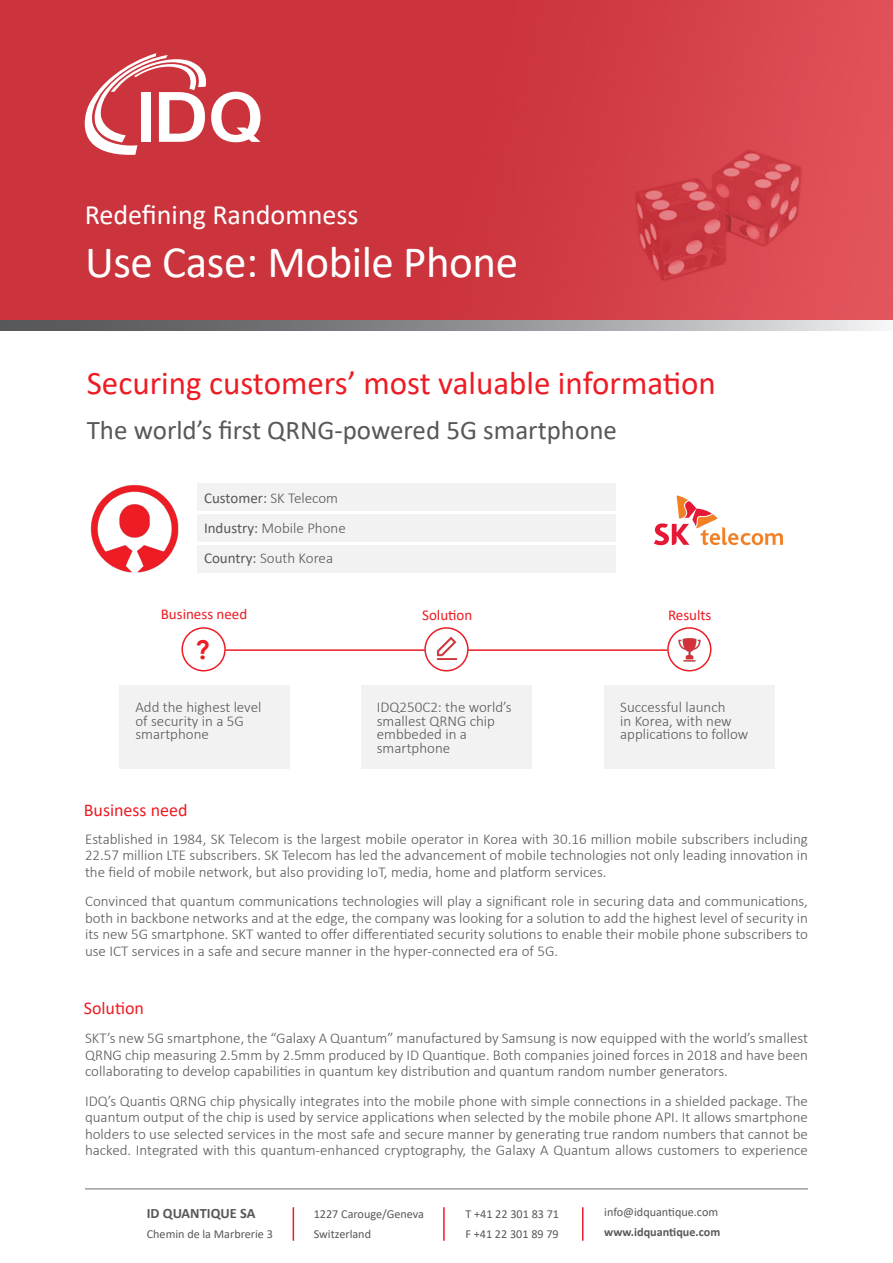
<style>
.page{position:relative;width:893px;height:1263px;background:#fff}
.page>*{position:absolute;margin:0;border:0;box-sizing:border-box;transform-origin:0 0}
.t1{font:45px "Calibri";letter-spacing:-.01em;color:#fff}
.t2{font:33px "Calibri";color:#ed1c24}
.t3{font:28.05px "Calibri";color:#fff}
.t4{font:27px "Calibri";color:#57585a}
.t5{font:700 25.5px "Century Gothic";color:#ed1c24}
.t6{font:18px "Calibri";color:#ed1c24}
.t7{font:300 15px/16.5px "Calibri";color:#57585a;text-align:justify}
.t8{font:15px "Calibri";color:#ed1c24}
.t9{font:15px "Calibri";color:#57585a}
.t10{font:700 14.25px "Calibri";color:#57585a}
.t11{font:12.15px/20.1px "Calibri";color:#57585a}
.s1{font-weight:300}
.s2{font-weight:400}
.s3{font-weight:700}
</style>
<div class="page">
<img style="left:0;top:0;width:893px;height:321px">
<svg style="left:0;top:321px;width:884px;height:10px;background:#929396"></svg>
<div style="left:197px;top:483px;width:419px;height:27px;background:#f2f2f3"></div>
<div style="left:197px;top:546px;width:419px;height:27px;background:#f2f2f3"></div>
<div style="left:197px;top:515px;width:419px;height:27px;background:#f2f2f3"></div>
<svg style="left:85px;top:53px;width:175px;height:102px"></svg>
<hr style="left:85px;top:1188px;width:723px;height:1px;background:#6c6d70">
<hr style="left:293px;top:1207px;width:1px;height:34px;background:#ee1b2d">
<hr style="left:443px;top:1207px;width:2px;height:34px;background:#ee1b2d">
<hr style="left:582px;top:1207px;width:1px;height:34px;background:#ee1b2d">
<div style="left:424px;top:627px;width:45px;height:44px;border:2px solid #ed1c24;border-radius:50%"></div>
<img style="left:436px;top:637px;width:22px;height:22px">
<div style="left:667px;top:627px;width:44px;height:44px;border:2px solid #ed1c24;border-radius:50%"></div>
<img style="left:678px;top:638px;width:23px;height:24px">
<hr style="left:226px;top:649px;width:199px;height:2px;background:#ed1c24">
<hr style="left:468px;top:649px;width:199px;height:2px;background:#ed1c24">
<div style="left:119px;top:685px;width:170px;height:84px;background:#f2f2f3"></div>
<div style="left:361px;top:685px;width:170px;height:84px;background:#f2f2f3"></div>
<div style="left:605px;top:685px;width:170px;height:84px;background:#f2f2f3"></div>
<div style="left:181px;top:627px;width:45px;height:44px;border:2px solid #ed1c24;border-radius:50%"></div>
<img style="left:90px;top:485px;width:89px;height:88px">
<svg style="left:654px;top:495px;width:129px;height:50px"></svg>
<p class="t3" style="left:85px;top:195px;width:275px">Redefining Randomness</p>
<p class="t1" style="left:85px;top:231px;width:434px">Use Case: Mobile Phone</p>
<p class="t2" style="left:87px;top:360px;width:631px">Securing customers’ most valuable information</p>
<p class="t4" style="left:87px;top:411px;width:532px">The world’s first QRNG-powered 5G smartphone</p>
<p class="t9" style="left:204px;top:488px;width:136px">Customer: <span class="s1">SK Telecom</span></p>
<p class="t7" style="left:204px;top:520px;width:143px"><span class="s2">Industry:</span> Mobile Phone</p>
<p class="t7" style="left:204px;top:550px;width:131px"><span class="s2">Country:</span> South Korea</p>
<p class="t8" style="left:161px;top:603px;width:88px">Business need</p>
<p class="t8" style="left:422px;top:605px;width:52px">Solution</p>
<p class="t8" style="left:668px;top:605px;width:45px">Results</p>
<p class="t5" style="left:196px;top:630px;width:16px">?</p>
<p class="t7" style="left:377px;top:700px;width:137px;line-height:13.5px;text-align:left">IDQ250C2: the world’s smallest QRNG chip embbeded in a smartphone</p>
<p class="t7" style="left:135px;top:700px;width:128px;line-height:13.5px;text-align:left">Add the highest level of security in a 5G smartphone</p>
<p class="t7" style="left:620px;top:700px;width:130px;line-height:13.5px;text-align:left">Successful launch<br>in Korea, with new applications to follow</p>
<p class="t6" style="left:84px;top:798px;width:105px">Business need</p>
<p class="t7" style="left:85px;top:830px;width:724px">Established in 1984, SK Telecom is the largest mobile operator in Korea with 30.16 million mobile subscribers including 22.57 million LTE subscribers. SK Telecom has led the advancement of mobile technologies not only leading innovation in the field of mobile network, but also providing IoT, media, home and platform services.</p>
<p class="t7" style="left:85px;top:893px;width:724px">Convinced that quantum communications technologies will play a significant role in securing data and communications, both in backbone networks and at the edge, the company was looking for a solution to add the highest level of security in its new 5G smartphone. SKT wanted to offer differentiated security solutions to enable their mobile phone subscribers to use ICT services in a safe and secure manner in the hyper-connected era of 5G.</p>
<p class="t6" style="left:84px;top:996px;width:62px">Solution</p>
<p class="t7" style="left:85px;top:1030px;width:724px">SKT’s new 5G smartphone, the “Galaxy A Quantum” manufactured by Samsung is now equipped with the world’s smallest QRNG chip measuring 2.5mm by 2.5mm produced by ID Quantique. Both companies joined forces in 2018 and have been collaborating to develop capabilities in quantum key distribution and quantum random number generators.</p>
<p class="t7" style="left:85px;top:1092px;width:724px">IDQ’s Quantis QRNG chip physically integrates into the mobile phone with simple connections in a shielded package. The quantum output of the chip is used by service applications when selected by the mobile phone API. It allows smartphone holders to use selected services in the most safe and secure manner by generating true random numbers that cannot be hacked. Integrated with this quantum-enhanced cryptography, the Galaxy A Quantum allows customers to experience</p>
<p class="t10" style="left:147px;top:1203px;width:110px">ID QUANTIQUE SA</p>
<p class="t11" style="left:147px;top:1223px;width:128px">Chemin de la Marbrerie 3</p>
<p class="t11" style="left:314px;top:1203px;width:112px">1227 Carouge/Geneva</p>
<p class="t11" style="left:314px;top:1223px;width:59px">Switzerland</p>
<p class="t11" style="left:465px;top:1203px;width:95px">T +41 22 301 83 71</p>
<p class="t11" style="left:465px;top:1223px;width:95px">F +41 22 301 89 79</p>
<p class="t11" style="left:604px;top:1202px;width:118px">info@idquantique.com <span class="s3">www.idquantique.com</span></p>
</div>
